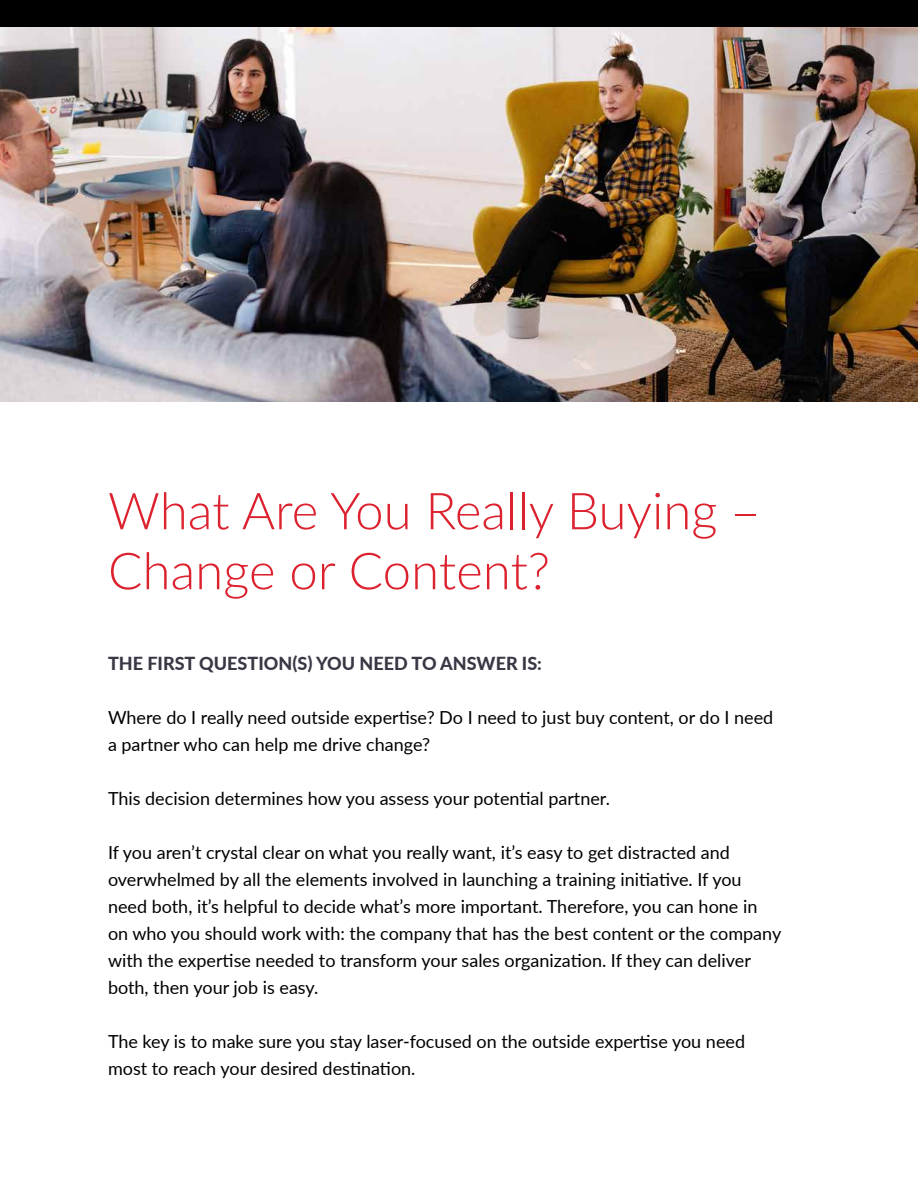
<style>
.page{position:relative;width:918px;height:1188px;background:#fff}
.page>*{position:absolute;margin:0;border:0;box-sizing:border-box;transform-origin:0 0}
.t1{font:300 51px/60px "Lato";color:#dd222f}
.t2{font:18px/27px "Lato";color:#010000}
.t3{font:800 18px "Lato";color:#393845}
</style>
<div class="page">
<div style="left:0;top:0;width:918px;height:27px;background:#010000"></div>
<img style="left:0;top:27px;width:918px;height:375px">
<h1 class="t1" style="left:108px;top:479px;width:654px">What Are You Really Buying –<br>Change or Content?</h1>
<p class="t3" style="left:108px;top:650px;width:436px">THE FIRST QUESTION(S) YOU NEED TO ANSWER IS:</p>
<p class="t2" style="left:108px;top:703px;width:667px">Where do I really need outside expertise? Do I need to just buy content, or do I need a partner who can help me drive change?</p>
<p class="t2" style="left:108px;top:784px;width:504px">This decision determines how you assess your potential partner.</p>
<p class="t2" style="left:108px;top:838px;width:675px">If you aren’t crystal clear on what you really want, it’s easy to get distracted and overwhelmed by all the elements involved in launching a training initiative. If you need both, it’s helpful to decide what’s more important. Therefore, you can hone in on who you should work with: the company that has the best content or the company with the expertise needed to transform your sales organization. If they can deliver both, then your job is easy.</p>
<p class="t2" style="left:108px;top:1027px;width:639px">The key is to make sure you stay laser-focused on the outside expertise you need most to reach your desired destination.</p>
</div>
